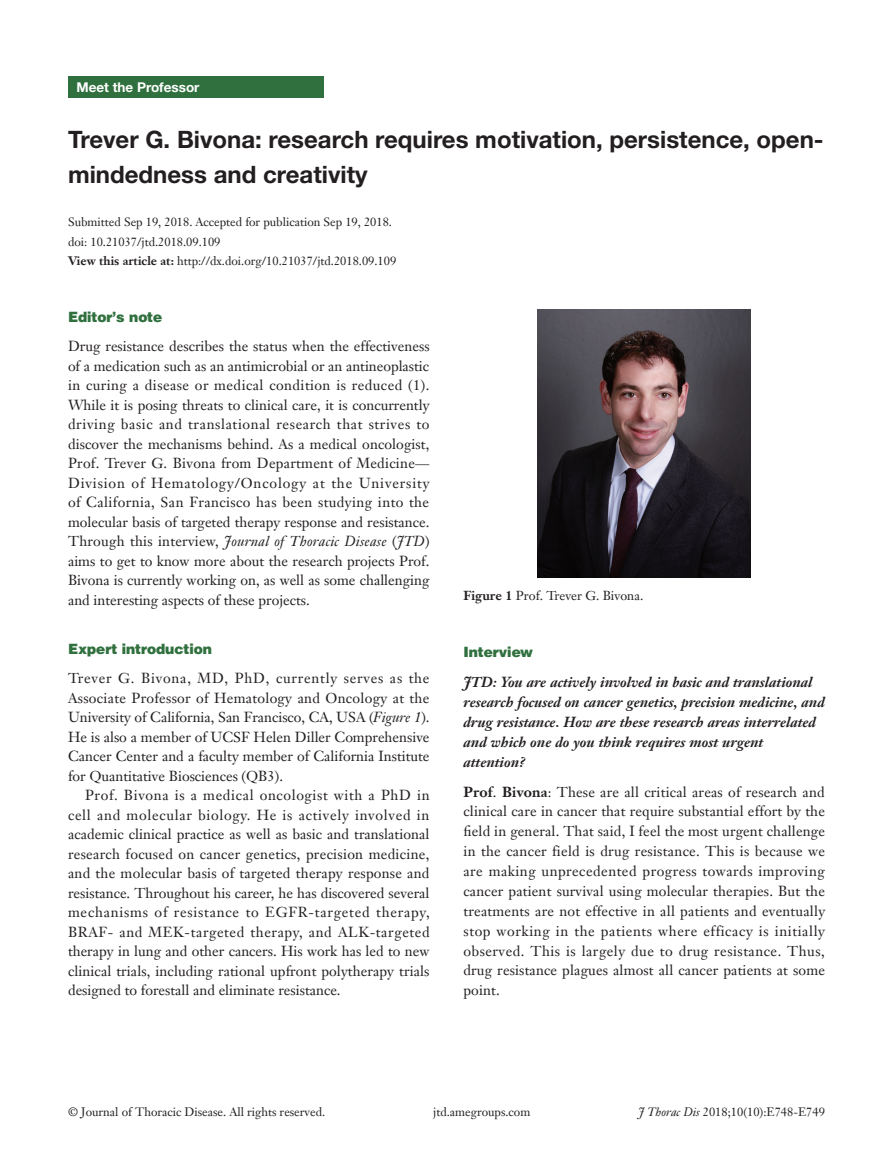
<style>
.page{position:relative;width:893px;height:1170px;background:#fff}
.page>*{position:absolute;margin:0;border:0;box-sizing:border-box;transform-origin:0 0}
.文题{font:700 24px/34.5px "Helvetica Neue LT Pro";color:#231f20}
.t1{font:14.25px/19.5px "Janson Text LT";color:#231f20;text-align:justify}
.t2{font:italic 700 14.25px/19.8px "Janson Text LT";color:#231f20}
.t3{font:900 14.25px "Helvetica";color:#30703e}
.栏目{font:700 13.5px "Helvetica Neue LT Pro";color:#fff}
.t4{font:12.75px "Janson Text LT";color:#231f20}
.doi{font:12px "Janson Text LT";color:#231f20}
.s1{font-weight:700}
.s2{font-style:italic}
</style>
<div class="page">
<div style="left:68px;top:77px;width:255px;height:21px;background:#30703e"></div>
<img style="left:538px;top:310px;width:213px;height:267px">
<p class="栏目" style="left:77px;top:79px;width:125px">Meet the Professor</p>
<p class="文题" style="left:68px;top:122px;width:757px">Trever G. Bivona: research requires motivation, persistence, open&shy;mindedness and creativity</p>
<p class="doi" style="left:68px;top:215px;width:326px">Submitted Sep 19, 2018. Accepted for publication Sep 19, 2018.</p>
<p class="doi" style="left:68px;top:234px;width:154px">doi: 10.21037/jtd.2018.09.109</p>
<p class="doi" style="left:68px;top:254px;width:330px"><span class="s1">View this article at:</span> http://dx.doi.org/10.21037/jtd.2018.09.109</p>
<p class="t3" style="left:68px;top:308px;width:96px">Editor’s note</p>
<p class="t1" style="left:68px;top:336px;width:363px">Drug resistance describes the status when the effectiveness of a medication such as an antimicrobial or an antineoplastic in curing a disease or medical condition is reduced (1).<br>While it is posing threats to clinical care, it is concurrently driving basic and translational research that strives to discover the mechanisms behind. As a medical oncologist, Prof. Trever G. Bivona from Department of Medicine— Division of Hematology/Oncology at the University of California, San Francisco has been studying into the molecular basis of targeted therapy response and resistance.<br>Through this interview, <span class="s2">Journal of Thoracic Disease</span> (<span class="s2">JTD</span>) aims to get to know more about the research projects Prof.<br>Bivona is currently working on, as well as some challenging and interesting aspects of these projects.</p>
<p class="t3" style="left:68px;top:639px;width:145px">Expert introduction</p>
<p class="t1" style="left:68px;top:668px;width:363px">Trever G. Bivona, MD, PhD, currently serves as the Associate Professor of Hematology and Oncology at the University of California, San Francisco, CA, USA (<span class="s2">Figure 1</span>).<br>He is also a member of UCSF Helen Diller Comprehensive Cancer Center and a faculty member of California Institute for Quantitative Biosciences (QB3).</p>
<p class="t1" style="left:68px;top:785px;width:363px;text-indent:17px">Prof. Bivona is a medical oncologist with a PhD in cell and molecular biology. He is actively involved in academic clinical practice as well as basic and translational research focused on cancer genetics, precision medicine, and the molecular basis of targeted therapy response and resistance. Throughout his career, he has discovered several mechanisms of resistance to EGFR-targeted therapy, BRAF- and MEK-targeted therapy, and ALK-targeted therapy in lung and other cancers. His work has led to new clinical trials, including rational upfront polytherapy trials designed to forestall and eliminate resistance.</p>
<p class="t4" style="left:463px;top:588px;width:181px"><span class="s1">Figure 1</span> Prof. Trever G. Bivona.</p>
<p class="t3" style="left:463px;top:642px;width:71px">Interview</p>
<p class="t2" style="left:463px;top:672px;width:363px">JTD: You are actively involved in basic and translational research focused on cancer genetics, precision medicine, and drug resistance. How are these research areas interrelated and which one do you think requires most urgent attention?</p>
<p class="t1" style="left:463px;top:781px;width:363px"><span class="s1">Prof</span>. <span class="s1">Bivona</span>: These are all critical areas of research and clinical care in cancer that require substantial effort by the field in general. That said, I feel the most urgent challenge in the cancer field is drug resistance. This is because we are making unprecedented progress towards improving cancer patient survival using molecular therapies. But the treatments are not effective in all patients and eventually stop working in the patients where efficacy is initially observed. This is largely due to drug resistance. Thus, drug resistance plagues almost all cancer patients at some point.</p>
<p class="doi" style="left:68px;top:1104px;width:259px">© Journal of Thoracic Disease. All rights reserved.</p>
<p class="doi" style="left:433px;top:1104px;width:99px">jtd.amegroups.com</p>
<p class="doi" style="left:639px;top:1104px;width:188px"><span class="s2">J Thorac Dis</span> 2018;10(10):E748-E749</p>
</div>
